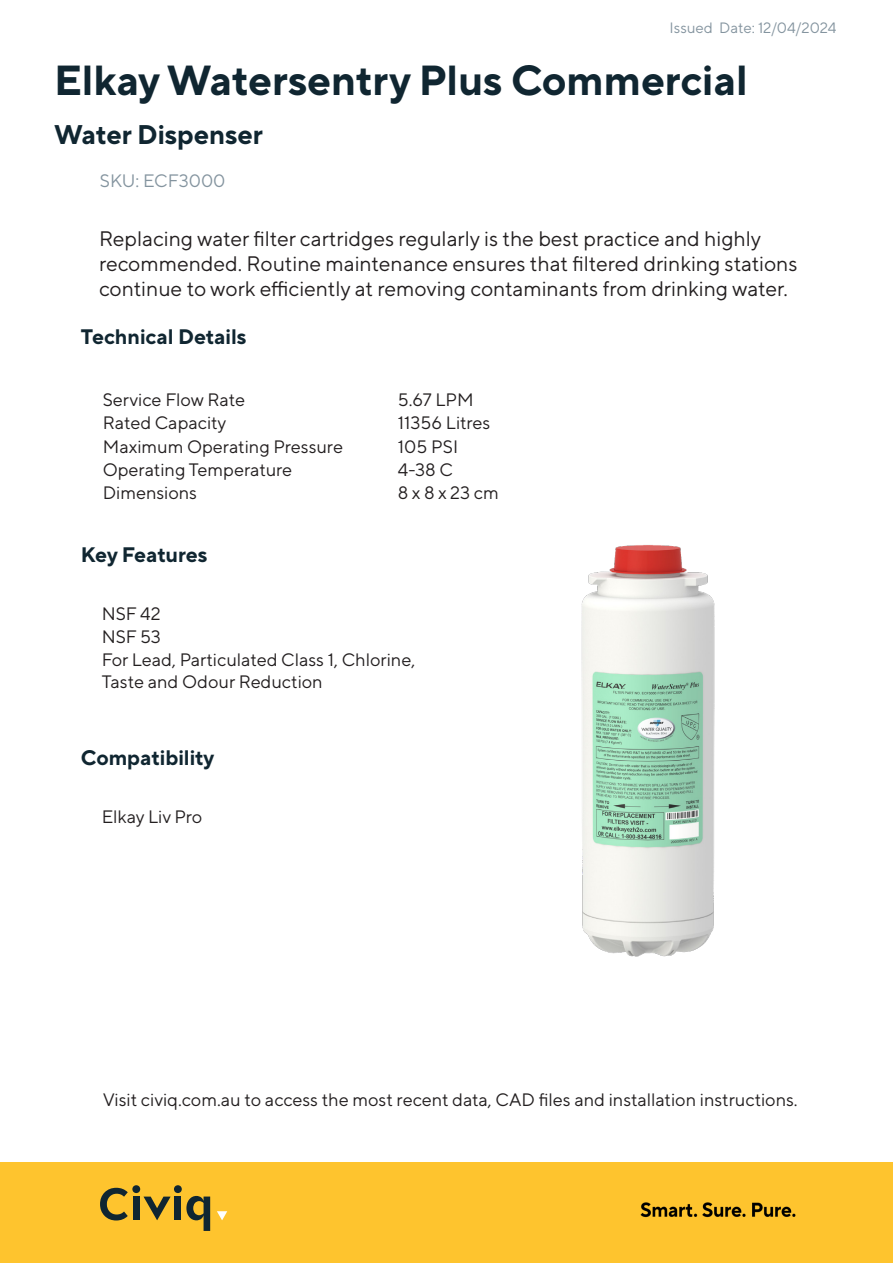
<style>
.page{position:relative;width:893px;height:1263px;background:#fff}
.page>*{position:absolute;margin:0;border:0;box-sizing:border-box;transform-origin:0 0}
.t1{font:700 42px "TT Norms Pro";color:#102631}
.t2{font:700 27px "TT Norms Pro";color:#102631}
.t3{font:21px/25.2px "TT Norms Pro";color:#231f20}
.t4{font:700 21px "TT Norms Pro";color:#102631}
.t5{font:18px/21.6px "TT Norms Pro";color:#231f20}
.t6{font:18px "TT Norms Pro";color:#84949f}
.t7{font:15px "TT Norms Pro";color:#84949f}
</style>
<div class="page">
<div style="left:0;top:1162px;width:893px;height:101px;background:#fec42e"></div>
<svg style="left:100px;top:1185px;width:110px;height:46px"></svg>
<svg style="left:217px;top:1211px;width:10px;height:9px"></svg>
<img style="left:640px;top:1202px;width:156px;height:16px">
<img style="left:581px;top:545px;width:134px;height:412px">
<p class="t7" style="left:670px;top:18px;width:168px">Issued Date: 12/04/2024</p>
<p class="t1" style="left:54px;top:52px;width:695px">Elkay Watersentry Plus Commercial</p>
<p class="t2" style="left:54px;top:117px;width:211px">Water Dispenser</p>
<p class="t6" style="left:100px;top:169px;width:127px">SKU: ECF3000</p>
<p class="t3" style="left:99px;top:225px;width:700px">Replacing water filter cartridges regularly is the best practice and highly recommended. Routine maintenance ensures that filtered drinking stations continue to work efficiently at removing contaminants from drinking water.</p>
<p class="t4" style="left:81px;top:323px;width:167px">Technical Details</p>
<p class="t5" style="left:103px;top:389px;width:144px">Service Flow Rate</p>
<p class="t5" style="left:103px;top:412px;width:125px">Rated Capacity</p>
<p class="t5" style="left:103px;top:435px;width:242px">Maximum Operating Pressure</p>
<p class="t5" style="left:103px;top:458px;width:191px">Operating Temperature</p>
<p class="t5" style="left:103px;top:481px;width:96px">Dimensions</p>
<p class="t4" style="left:81px;top:541px;width:128px">Key Features</p>
<p class="t5" style="left:398px;top:389px;width:77px">5.67 LPM</p>
<p class="t5" style="left:398px;top:412px;width:94px">11356 Litres</p>
<p class="t5" style="left:398px;top:435px;width:62px">105 PSI</p>
<p class="t5" style="left:398px;top:458px;width:57px">4-38 C</p>
<p class="t5" style="left:398px;top:481px;width:102px">8 x 8 x 23 cm</p>
<p class="t5" style="left:102px;top:602px;width:60px">NSF 42</p>
<p class="t5" style="left:102px;top:625px;width:61px">NSF 53</p>
<p class="t5" style="left:102px;top:649px;width:315px">For Lead, Particulated Class 1, Chlorine,<br>Taste and Odour Reduction</p>
<p class="t4" style="left:81px;top:744px;width:135px">Compatibility</p>
<p class="t5" style="left:102px;top:806px;width:102px">Elkay Liv Pro</p>
<p class="t5" style="left:103px;top:1088px;width:696px">Visit civiq.com.au to access the most recent data, CAD files and installation instructions.</p>
</div>
